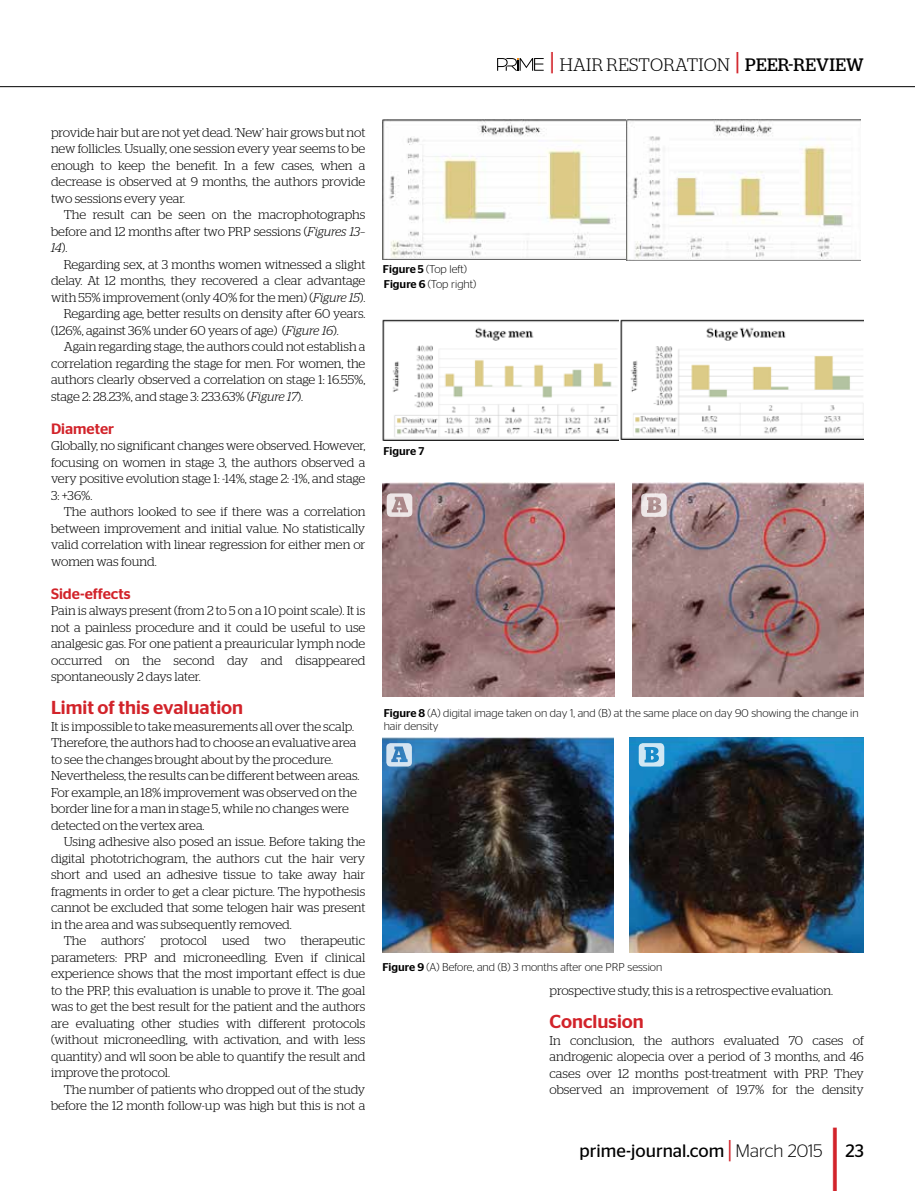
<style>
.page{position:relative;width:915px;height:1191px;background:#fff}
.page>*{position:absolute;margin:0;border:0;box-sizing:border-box;transform-origin:0 0}
.t1{font:500 18.75px "Stag Sans";color:#d2232a}
.t2{font:18px "Stag Sans";color:#000}
.t3{font:300 18px "Stag";letter-spacing:.02em;color:#000}
.t4{font:500 15px "Stag Sans";color:#d2232a}
.t5{font:300 12.75px/16.5px "Stag";letter-spacing:-.005em;color:#000;text-align:justify}
.t6{font:300 11.25px/14.4px "Stag Sans";color:#000}
.t7{font:500 11.25px "Stag Sans";color:#000}
.s1{font-weight:500;font-size:27px;color:#d2232a}
.s2{font-weight:400}
.s3{font-style:italic}
.s4{font-weight:500}
.s5{font-size:27px;color:#d2232a}
.s6{font-weight:300}
</style>
<div class="page">
<img style="left:382px;top:120px;width:478px;height:140px">
<img style="left:382px;top:320px;width:236px;height:120px">
<img style="left:620px;top:320px;width:242px;height:119px">
<img style="left:383px;top:482px;width:231px;height:214px">
<img style="left:382px;top:737px;width:231px;height:215px">
<img style="left:629px;top:737px;width:233px;height:215px">
<svg style="left:638px;top:743px;width:26px;height:23px"></svg>
<svg style="left:386px;top:743px;width:26px;height:23px"></svg>
<img style="left:632px;top:482px;width:231px;height:214px">
<svg style="left:386px;top:493px;width:26px;height:24px"></svg>
<svg style="left:641px;top:493px;width:25px;height:24px"></svg>
<hr style="left:0;top:86px;width:914px;height:1px;background:#000">
<svg style="left:497px;top:58px;width:46px;height:13px"></svg>
<h2 class="t3" style="left:550px;top:54px;width:314px"><span class="s1">|</span> HAIR RESTORATION <span class="s1">|</span> <span class="s2">PEER-REVIEW</span></h2>
<p class="t5" style="left:51px;top:124px;width:316px">provide hair but are not yet dead. ‘New’ hair grows but not new follicles. Usually, one session every year seems to be enough to keep the benefit. In a few cases, when a decrease is observed at 9 months, the authors provide two sessions every year.</p>
<p class="t5" style="left:51px;top:206px;width:316px;text-indent:13px">The result can be seen on the macrophotographs before and 12 months after two PRP sessions (<span class="s3">Figures 13– 14</span>).</p>
<p class="t5" style="left:64px;top:256px;width:303px">Regarding sex, at 3 months women witnessed a slight</p>
<p class="t5" style="left:51px;top:272px;width:316px">delay. At 12 months, they recovered a clear advantage</p>
<p class="t5" style="left:51px;top:289px;width:316px">with 55% improvement (only 40% for the men) (<span class="s3">Figure 15</span>).</p>
<p class="t5" style="left:64px;top:305px;width:303px">Regarding age, better results on density after 60 years.</p>
<p class="t5" style="left:51px;top:322px;width:289px">(126%, against 36% under 60 years of age) (<span class="s3">Figure 16</span>).</p>
<p class="t5" style="left:64px;top:338px;width:303px">Again regarding stage, the authors could not establish a</p>
<p class="t5" style="left:51px;top:355px;width:316px">correlation regarding the stage for men. For women, the</p>
<p class="t5" style="left:51px;top:371px;width:316px">authors clearly observed a correlation on stage 1: 16.55%,</p>
<p class="t5" style="left:51px;top:388px;width:253px">stage 2: 28.23%, and stage 3: 233.63% (<span class="s3">Figure 17</span>).</p>
<p class="t4" style="left:51px;top:420px;width:65px">Diameter</p>
<p class="t5" style="left:51px;top:437px;width:316px">Globally, no significant changes were observed. However, focusing on women in stage 3, the authors observed a very positive evolution stage 1: -14%, stage 2: -1%, and stage 3: +36%.</p>
<p class="t5" style="left:51px;top:503px;width:316px;text-indent:13px">The authors looked to see if there was a correlation between improvement and initial value. No statistically valid correlation with linear regression for either men or women was found.</p>
<p class="t4" style="left:51px;top:585px;width:81px">Side-effects</p>
<p class="t5" style="left:51px;top:602px;width:316px">Pain is always present (from 2 to 5 on a 10 point scale). It is not a painless procedure and it could be useful to use analgesic gas. For one patient a preauricular lymph node occurred on the second day and disappeared spontaneously 2 days later.</p>
<h1 class="t1" style="left:51px;top:697px;width:193px">Limit of this evaluation</h1>
<p class="t5" style="left:51px;top:718px;width:310px;text-align:left">It is impossible to take measurements all over the scalp.<br>Therefore, the authors had to choose an evaluative area to see the changes brought about by the procedure.<br>Nevertheless, the results can be different between areas.<br>For example, an 18% improvement was observed on the border line for a man in stage 5, while no changes were detected on the vertex area.</p>
<p class="t5" style="left:51px;top:833px;width:316px;text-indent:13px">Using adhesive also posed an issue. Before taking the digital phototrichogram, the authors cut the hair very short and used an adhesive tissue to take away hair fragments in order to get a clear picture. The hypothesis cannot be excluded that some telogen hair was present in the area and was subsequently removed.</p>
<p class="t5" style="left:51px;top:932px;width:316px;text-indent:13px">The authors’ protocol used two therapeutic parameters: PRP and microneedling. Even if clinical experience shows that the most important effect is due to the PRP, this evaluation is unable to prove it. The goal was to get the best result for the patient and the authors are evaluating other studies with different protocols (without microneedling, with activation, and with less quantity) and wll soon be able to quantify the result and improve the protocol.</p>
<p class="t5" style="left:51px;top:1081px;width:316px;text-align:right">The number of patients who dropped out of the study before the 12 month follow-up was high but this is not a</p>
<p class="t6" style="left:383px;top:262px;width:95px"><span class="s4">Figure 5</span> (Top left)<br><span class="s4">Figure 6</span> (Top right)</p>
<p class="t7" style="left:383px;top:444px;width:42px">Figure 7</p>
<p class="t6" style="left:383px;top:706px;width:476px;line-height:13px"><span class="s4">Figure 8</span> (A) digital image taken on day 1, and (B) at the same place on day 90 showing the change in hair density</p>
<p class="t6" style="left:382px;top:959px;width:281px"><span class="s4">Figure 9</span> (A) Before, and (B) 3 months after one PRP session</p>
<p class="t5" style="left:549px;top:982px;width:285px">prospective study, this is a retrospective evaluation.</p>
<h1 class="t1" style="left:549px;top:1010px;width:96px">Conclusion</h1>
<p class="t5" style="left:549px;top:1031px;width:316px">In conclusion, the authors evaluated 70 cases of androgenic alopecia over a period of 3 months, and 46 cases over 12 months post-treatment with PRP. They observed an improvement of 19.7% for the density</p>
<h2 class="t2" style="left:579px;top:1141px;width:244px">prime-journal.com <span class="s5">|</span> <span class="s6">March 2015</span></h2>
<h2 class="t2" style="left:845px;top:1141px;width:20px">23</h2>
</div>
